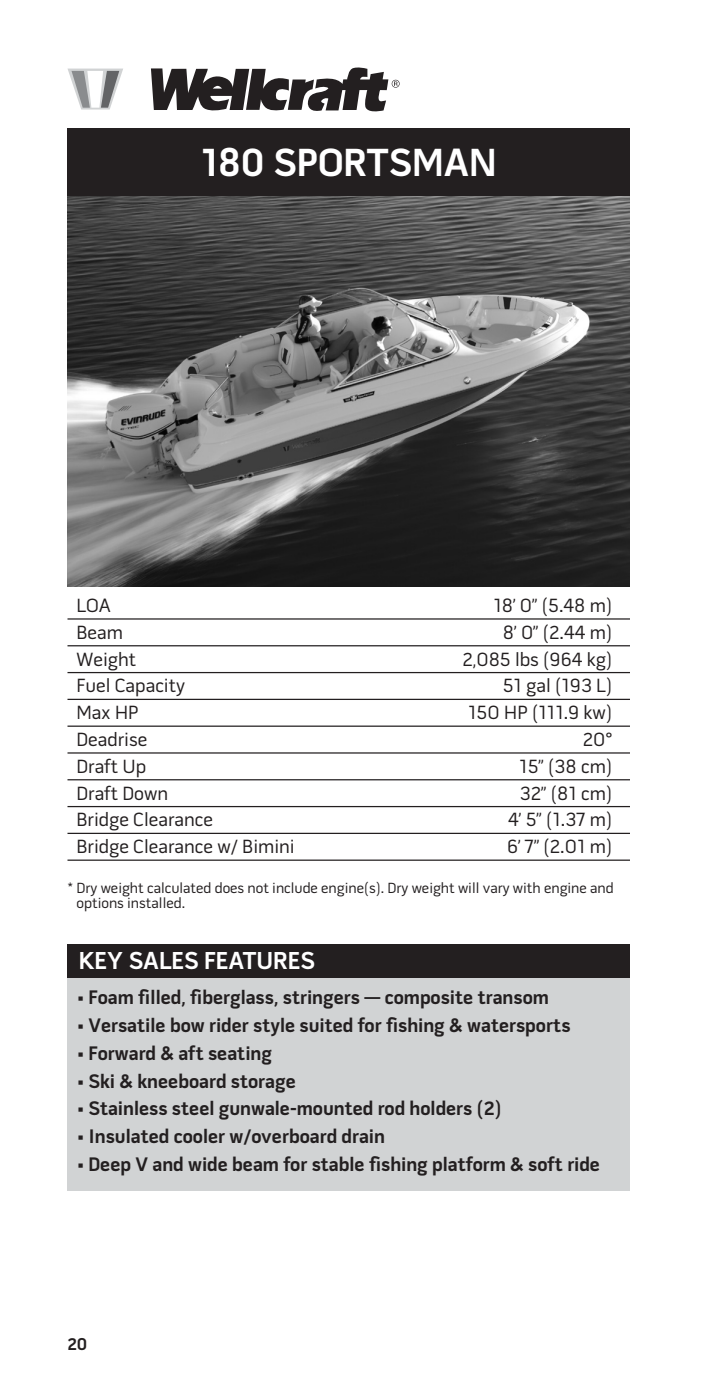
<style>
.page{position:relative;width:720px;height:1395px;background:#fff}
.page>*{position:absolute;margin:0;border:0;box-sizing:border-box;transform-origin:0 0}
.t1{font:700 40px "Pill Gothic 600 mg";color:#fff}
.t2{font:700 25px "Pill Gothic 600 mg";color:#fff}
.t3{font:700 20px "Pill Gothic 600 mg";color:#231f20}
.t4{font:19.5px "Pill Gothic 600 mg";color:#231f20}
.t5{font:700 17.5px "Pill Gothic 600 mg";color:#231f20}
.t6{font:15px/15px "Pill Gothic 600 mg";color:#231f20}
</style>
<div class="page">
<hr style="left:68px;top:618px;width:562px;height:2px;background:#231f20">
<hr style="left:68px;top:645px;width:562px;height:1px;background:#231f20">
<hr style="left:68px;top:672px;width:562px;height:1px;background:#231f20">
<hr style="left:68px;top:699px;width:562px;height:1px;background:#231f20">
<hr style="left:68px;top:726px;width:562px;height:1px;background:#231f20">
<hr style="left:68px;top:752px;width:562px;height:2px;background:#231f20">
<hr style="left:68px;top:779px;width:562px;height:1px;background:#231f20">
<hr style="left:68px;top:806px;width:562px;height:1px;background:#231f20">
<hr style="left:68px;top:833px;width:562px;height:1px;background:#231f20">
<hr style="left:68px;top:860px;width:562px;height:1px;background:#231f20">
<img style="left:68px;top:196px;width:562px;height:390px">
<div style="left:68px;top:129px;width:562px;height:67px;background:#231f20"></div>
<div style="left:68px;top:974px;width:562px;height:217px;background:#d1d3d4"></div>
<div style="left:68px;top:944px;width:562px;height:34px;background:#231f20"></div>
<svg style="left:68px;top:69px;width:55px;height:41px"></svg>
<svg style="left:151px;top:68px;width:249px;height:43px"></svg>
<h1 class="t1" style="left:201px;top:146px;width:297px">180 SPORTSMAN</h1>
<p class="t4" style="left:76px;top:598px;width:36px">LOA</p>
<p class="t4" style="left:493px;top:598px;width:121px">18’ 0” (5.48 m)</p>
<p class="t4" style="left:76px;top:624px;width:48px">Beam</p>
<p class="t4" style="left:503px;top:624px;width:111px">8’ 0” (2.44 m)</p>
<p class="t4" style="left:76px;top:651px;width:61px">Weight</p>
<p class="t4" style="left:463px;top:651px;width:151px">2,085 lbs (964 kg)</p>
<p class="t4" style="left:76px;top:678px;width:110px">Fuel Capacity</p>
<p class="t4" style="left:503px;top:678px;width:111px">51 gal (193 L)</p>
<p class="t4" style="left:76px;top:705px;width:64px">Max HP</p>
<p class="t4" style="left:468px;top:705px;width:146px">150 HP (111.9 kw)</p>
<p class="t4" style="left:76px;top:732px;width:72px">Deadrise</p>
<p class="t4" style="left:583px;top:732px;width:31px">20°</p>
<p class="t4" style="left:76px;top:758px;width:71px">Draft Up</p>
<p class="t4" style="left:519px;top:758px;width:95px">15” (38 cm)</p>
<p class="t4" style="left:76px;top:785px;width:93px">Draft Down</p>
<p class="t4" style="left:520px;top:785px;width:94px">32” (81 cm)</p>
<p class="t4" style="left:76px;top:812px;width:138px">Bridge Clearance</p>
<p class="t4" style="left:508px;top:812px;width:106px">4’ 5” (1.37 m)</p>
<p class="t4" style="left:76px;top:839px;width:220px">Bridge Clearance w/ Bimini</p>
<p class="t4" style="left:507px;top:839px;width:107px">6’ 7” (2.01 m)</p>
<p class="t6" style="left:77px;top:881px;width:539px;text-indent:-9px">* Dry weight calculated does not include engine(s). Dry weight will vary with engine and options installed.</p>
<p class="t2" style="left:79px;top:951px;width:238px">KEY SALES FEATURES</p>
<p class="t3" style="left:78px;top:990px;width:473px">• Foam filled, fiberglass, stringers — composite transom</p>
<p class="t3" style="left:78px;top:1017px;width:495px">• Versatile bow rider style suited for fishing &amp; watersports</p>
<p class="t3" style="left:78px;top:1045px;width:196px">• Forward &amp; aft seating</p>
<p class="t3" style="left:78px;top:1073px;width:220px">• Ski &amp; kneeboard storage</p>
<p class="t3" style="left:78px;top:1101px;width:426px">• Stainless steel gunwale-mounted rod holders (2)</p>
<p class="t3" style="left:78px;top:1128px;width:309px">• Insulated cooler w/overboard drain</p>
<p class="t3" style="left:78px;top:1156px;width:524px">• Deep V and wide beam for stable fishing platform &amp; soft ride</p>
<p class="t5" style="left:68px;top:1337px;width:21px">20</p>
</div>
